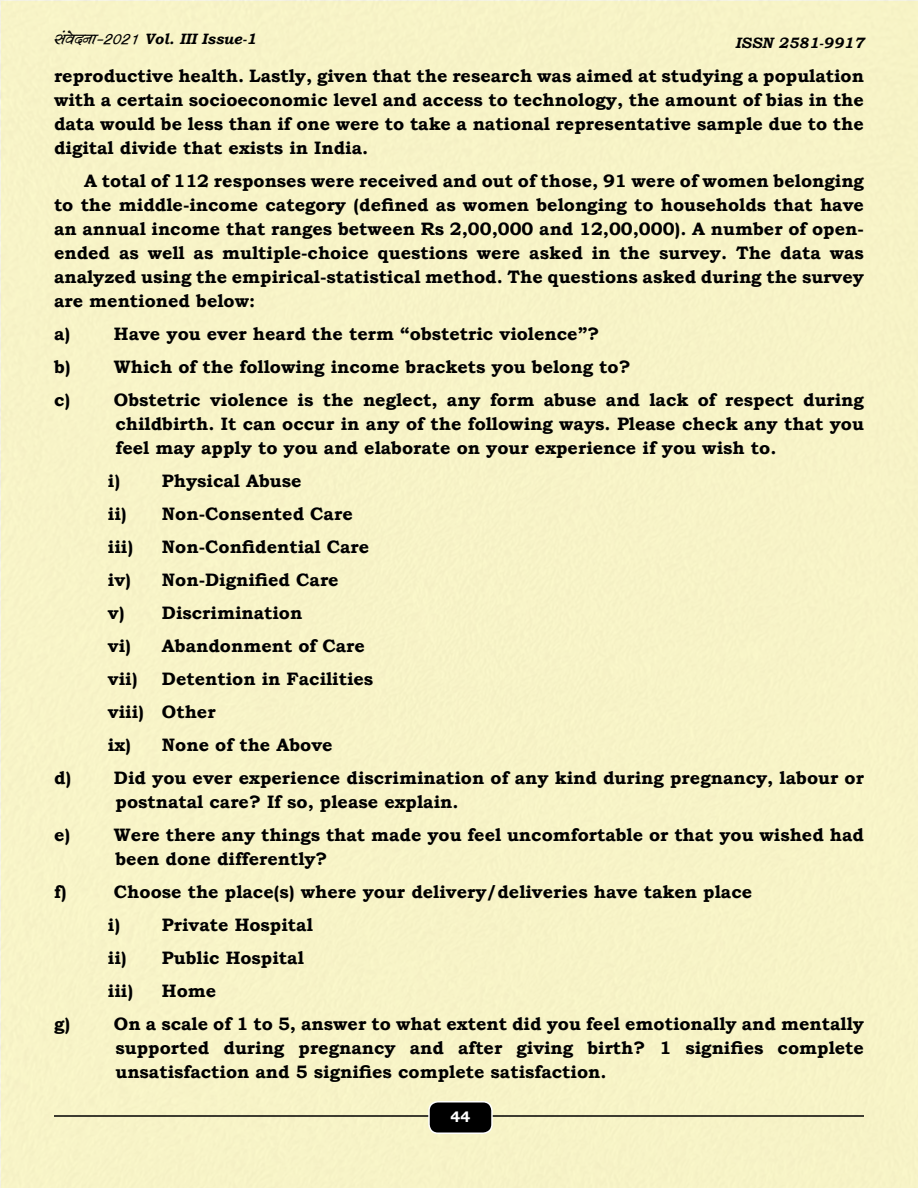
<style>
.page{position:relative;width:918px;height:1188px;background:#fff}
.page>*{position:absolute;margin:0;border:0;box-sizing:border-box;transform-origin:0 0}
.English_Paragrah{font:700 18px/24px "Bookman Old Style";color:#000;text-align:justify}
.English_sub_Tab{font:700 18px/24px "Bookman Old Style";color:#000;text-align:justify}
.t1{font:italic 700 15px "Bookman Old Style";color:#000}
.Eng__Article_Heading{font:700 15px "Bookman Old Style";color:#fff}
.s1{font-family:"Kruti Dev 500";font-weight:900;font-size:18px}
</style>
<div class="page">
<div style="left:2px;top:2px;width:916px;height:1186px;background:#f7f3c7"></div>
<hr style="left:54px;top:1115px;width:810px;height:2px;background:#000">
<div style="left:429px;top:1102px;width:63px;height:31px;background:#000;border-radius:9px"></div>
<div style="left:428px;top:1101px;width:65px;height:33px;border:2px solid #fff;border-radius:9px"></div>
<div style="left:430px;top:1111px;width:60px;height:12px;background:#000;border-radius:4px"></div>
<p class="t1" style="left:54px;top:28px;width:204px"><span class="s1">laosnuk&amp;2021</span> Vol. III Issue-1</p>
<p class="t1" style="left:735px;top:32px;width:130px">ISSN 2581-9917</p>
<p class="English_Paragrah" style="left:54px;top:64px;width:812px">reproductive health. Lastly, given that the research was aimed at studying a population with a certain socioeconomic level and access to technology, the amount of bias in the data would be less than if one were to take a national representative sample due to the digital divide that exists in India.</p>
<p class="English_Paragrah" style="left:54px;top:169px;width:812px;text-indent:30px">A total of 112 responses were received and out of those, 91 were of women belonging to the middle-income category (defined as women belonging to households that have an annual income that ranges between Rs 2,00,000 and 12,00,000). A number of open&shy;ended as well as multiple-choice questions were asked in the survey. The data was analyzed using the empirical-statistical method. The questions asked during the survey are mentioned below:</p>
<p class="English_sub_Tab" style="left:54px;top:322px;width:18px">a)</p>
<p class="English_sub_Tab" style="left:114px;top:322px;width:487px">Have you ever heard the term “obstetric violence”?</p>
<p class="English_sub_Tab" style="left:54px;top:355px;width:18px">b)</p>
<p class="English_sub_Tab" style="left:114px;top:355px;width:518px">Which of the following income brackets you belong to?</p>
<p class="English_sub_Tab" style="left:54px;top:388px;width:18px">c)</p>
<p class="English_sub_Tab" style="left:114px;top:388px;width:752px">Obstetric violence is the neglect, any form abuse and lack of respect during childbirth. It can occur in any of the following ways. Please check any that you feel may apply to you and elaborate on your experience if you wish to.</p>
<p class="English_Paragrah" style="left:108px;top:469px;width:195px">i) Physical Abuse</p>
<p class="English_Paragrah" style="left:108px;top:502px;width:246px">ii) Non-Consented Care</p>
<p class="English_Paragrah" style="left:108px;top:535px;width:27px">iii)</p>
<p class="English_Paragrah" style="left:162px;top:535px;width:209px">Non-Confidential Care</p>
<p class="English_Paragrah" style="left:108px;top:568px;width:232px">iv) Non-Dignified Care</p>
<p class="English_Paragrah" style="left:108px;top:601px;width:196px">v) Discrimination</p>
<p class="English_Paragrah" style="left:108px;top:634px;width:259px">vi) Abandonment of Care</p>
<p class="English_Paragrah" style="left:108px;top:667px;width:31px">vii)</p>
<p class="English_Paragrah" style="left:162px;top:667px;width:213px">Detention in Facilities</p>
<p class="English_Paragrah" style="left:108px;top:700px;width:109px">viii) Other</p>
<p class="English_Paragrah" style="left:108px;top:733px;width:226px">ix) None of the Above</p>
<p class="English_sub_Tab" style="left:116px;top:766px;width:750px;text-indent:-62px">d) Did you ever experience discrimination of any kind during pregnancy, labour or postnatal care? If so, please explain.</p>
<p class="English_sub_Tab" style="left:54px;top:823px;width:18px">e)</p>
<p class="English_sub_Tab" style="left:114px;top:823px;width:751px">Were there any things that made you feel uncomfortable or that you wished had been done differently?</p>
<p class="English_sub_Tab" style="left:54px;top:880px;width:14px">f)</p>
<p class="English_sub_Tab" style="left:114px;top:880px;width:640px">Choose the place(s) where your delivery/deliveries have taken place</p>
<p class="English_Paragrah" style="left:108px;top:913px;width:206px">i) Private Hospital</p>
<p class="English_Paragrah" style="left:108px;top:946px;width:197px">ii) Public Hospital</p>
<p class="English_Paragrah" style="left:108px;top:979px;width:27px">iii)</p>
<p class="English_Paragrah" style="left:162px;top:979px;width:56px">Home</p>
<p class="English_sub_Tab" style="left:54px;top:1012px;width:18px">g)</p>
<p class="English_sub_Tab" style="left:114px;top:1012px;width:752px">On a scale of 1 to 5, answer to what extent did you feel emotionally and mentally supported during pregnancy and after giving birth? 1 signifies complete unsatisfaction and 5 signifies complete satisfaction.</p>
<p class="Eng__Article_Heading" style="left:451px;top:1106px;width:21px">44</p>
</div>
